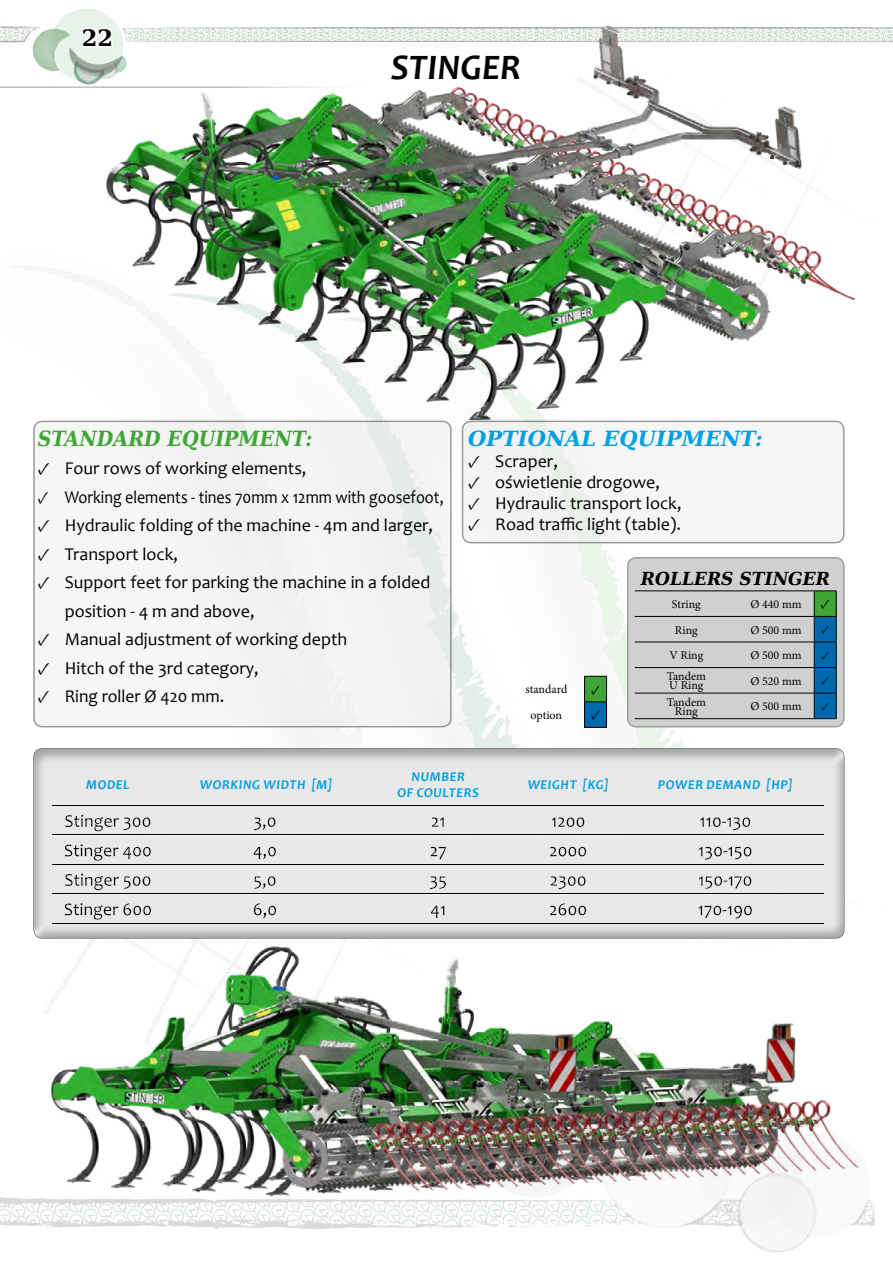
<style>
.page{position:relative;width:893px;height:1263px;background:#fff}
.page>*{position:absolute;margin:0;border:0;box-sizing:border-box;transform-origin:0 0}
.t1{font:italic 700 36px "Candara";color:#000}
.t2{font:700 22.5px "DejaVu Serif";color:#000}
.t3{font:italic 700 21px "DejaVu Serif";color:#3fa535;scale:.91 1}
.t4{font:italic 700 21px "DejaVu Serif";color:#009fe3}
.t5{font:18px/28.5px "Candara";color:#000}
.t6{font:18px "Candara";color:#000;scale:.89 1}
.t7{font:italic 700 18px "DejaVu Serif";color:#000;scale:.95 1}
.t8{font:italic 700 13.5px/16.2px "Candara";letter-spacing:.04em;color:#009fe3;text-align:center}
.t9{font:13.2px "Minion Pro";color:#000}
.t10{font:12px/9px "Minion Pro";color:#000}
.t11{font:11.4px "Minion Pro";color:#000}
.s1{font-family:"Minion Pro"}
</style>
<div class="page">
<img style="left:0;top:9px;width:893px;height:1244px">
<hr style="left:0;top:86px;width:389px;height:2px;background:#aeaeae">
<div style="left:463px;top:421px;width:381px;height:122px;background:#f6f6f6;border-radius:9px"></div>
<div style="left:462px;top:421px;width:383px;height:122px;border:2px solid #000;border-radius:9px"></div>
<div style="left:34px;top:421px;width:417px;height:306px;background:#f5f5f5;border-radius:9px"></div>
<div style="left:33px;top:421px;width:419px;height:306px;border:2px solid #000;border-radius:9px"></div>
<div style="left:628px;top:558px;width:216px;height:169px;background:#d0d0d0;border-radius:9px"></div>
<hr style="left:635px;top:590px;width:103px;height:1px;background:#000">
<hr style="left:738px;top:590px;width:76px;height:1px;background:#000">
<hr style="left:635px;top:616px;width:103px;height:1px;background:#000">
<hr style="left:738px;top:616px;width:76px;height:1px;background:#000">
<hr style="left:635px;top:642px;width:103px;height:1px;background:#000">
<hr style="left:738px;top:642px;width:76px;height:1px;background:#000">
<hr style="left:635px;top:667px;width:103px;height:1px;background:#000">
<hr style="left:738px;top:667px;width:76px;height:1px;background:#000">
<hr style="left:635px;top:693px;width:103px;height:1px;background:#000">
<hr style="left:738px;top:693px;width:76px;height:1px;background:#000">
<hr style="left:635px;top:718px;width:103px;height:1px;background:#000">
<hr style="left:738px;top:718px;width:76px;height:1px;background:#000">
<svg style="left:814px;top:590px;width:23px;height:129px;background:#0d6784"></svg>
<div style="left:627px;top:557px;width:218px;height:170px;border:2px solid #9d9d9c;border-radius:9px"></div>
<svg style="left:584px;top:676px;width:23px;height:52px"></svg>
<div style="left:21px;top:739px;width:836px;height:201px;background:#000;opacity:.3"></div>
<img style="left:41px;top:931px;width:842px;height:290px">
<img style="left:59px;top:13px;width:818px;height:406px">
<p class="t2" style="left:82px;top:20px;width:33px">22</p>
<h1 class="t1" style="left:391px;top:44px;width:132px">STINGER</h1>
<p class="t3" style="left:38px;top:421px;width:303px">STANDARD EQUIPMENT:</p>
<p class="t5" style="left:38px;top:454px;width:270px"><span class="s1">✓</span> Four rows of working elements,</p>
<p class="t6" style="left:38px;top:485px;width:458px"><span class="s1">✓</span> Working elements - tines 70mm x 12mm with goosefoot,</p>
<p class="t5" style="left:38px;top:511px;width:397px"><span class="s1">✓</span> Hydraulic folding of the machine - 4m and larger,</p>
<p class="t5" style="left:38px;top:539px;width:142px"><span class="s1">✓</span> Transport lock,</p>
<p class="t5" style="left:65px;top:568px;width:367px;text-indent:-27px"><span class="s1">✓</span> Support feet for parking the machine in a folded position - 4 m and above,</p>
<p class="t5" style="left:38px;top:625px;width:311px"><span class="s1">✓</span> Manual adjustment of working depth</p>
<p class="t5" style="left:38px;top:653px;width:223px"><span class="s1">✓</span> Hitch of the 3rd category,</p>
<p class="t5" style="left:38px;top:682px;width:188px"><span class="s1">✓</span> Ring roller Ø 420 mm.</p>
<p class="t4" style="left:468px;top:421px;width:296px">OPTIONAL EQUIPMENT:</p>
<p class="t5" style="left:468px;top:446px;width:91px"><span class="s1">✓</span> Scraper,</p>
<p class="t5" style="left:468px;top:467px;width:193px"><span class="s1">✓</span> oświetlenie drogowe,</p>
<p class="t5" style="left:468px;top:488px;width:215px"><span class="s1">✓</span> Hydraulic transport lock,</p>
<p class="t5" style="left:468px;top:509px;width:214px"><span class="s1">✓</span> Road traffic light (table).</p>
<p class="t7" style="left:641px;top:564px;width:201px">ROLLERS STINGER</p>
<p class="t10" style="left:672px;top:600px;width:31px">String</p>
<p class="t10" style="left:750px;top:600px;width:53px">Ø 440 mm</p>
<p class="t9" style="left:821px;top:595px;width:11px">✓</p>
<p class="t10" style="left:675px;top:625px;width:24px">Ring</p>
<p class="t10" style="left:750px;top:625px;width:53px">Ø 500 mm</p>
<p class="t11" style="left:821px;top:622px;width:9px">✓</p>
<p class="t10" style="left:669px;top:651px;width:35px">V Ring</p>
<p class="t10" style="left:750px;top:651px;width:53px">Ø 500 mm</p>
<p class="t11" style="left:821px;top:648px;width:9px">✓</p>
<p class="t10" style="left:667px;top:672px;width:41px">Tandem<br>U Ring</p>
<p class="t10" style="left:750px;top:676px;width:53px">Ø 520 mm</p>
<p class="t11" style="left:821px;top:673px;width:9px">✓</p>
<p class="t10" style="left:667px;top:697px;width:41px;text-align:center">Tandem<br>Ring</p>
<p class="t10" style="left:750px;top:702px;width:53px">Ø 500 mm</p>
<p class="t11" style="left:821px;top:699px;width:9px">✓</p>
<p class="t10" style="left:525px;top:685px;width:43px">standard</p>
<p class="t9" style="left:591px;top:681px;width:11px">✓</p>
<p class="t10" style="left:531px;top:711px;width:33px">option</p>
<p class="t9" style="left:591px;top:706px;width:11px">✓</p>
<p class="t8" style="left:86px;top:776px;width:45px">MODEL</p>
<p class="t8" style="left:200px;top:776px;width:134px">WORKING WIDTH [M]</p>
<p class="t8" style="left:398px;top:768px;width:83px">NUMBER<br>OF COULTERS</p>
<p class="t8" style="left:528px;top:776px;width:83px">WEIGHT [KG]</p>
<p class="t8" style="left:658px;top:776px;width:136px">POWER DEMAND [HP]</p>
</div>
